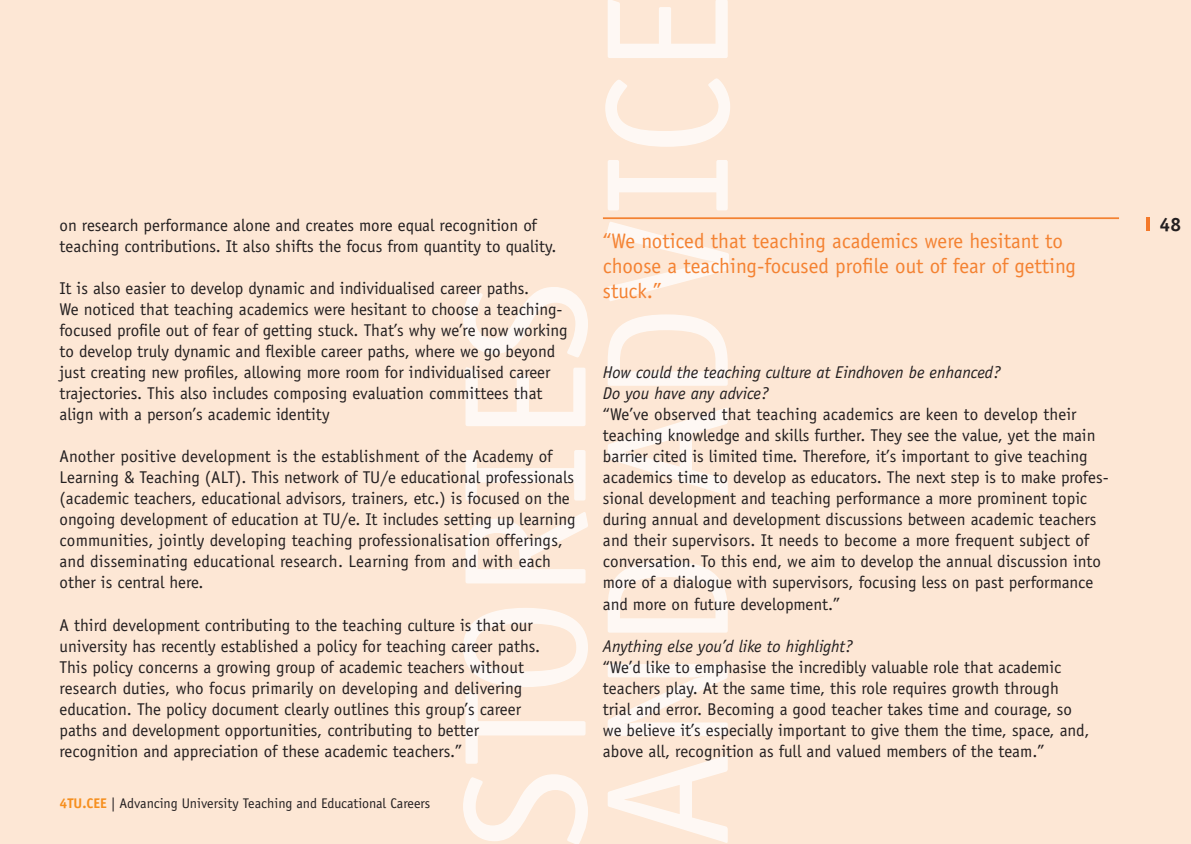
<style>
.page{position:relative;width:1191px;height:844px;background:#fff}
.page>*{position:absolute;margin:0;border:0;box-sizing:border-box;transform-origin:0 0}
.quote_bold{font:21px/25.4px "Officina Sans LT";color:#f48232}
.t1{font:700 19.25px "Officina Sans LT";color:#231f20}
.body_text{font:17.15px/21px "Officina Sans LT";color:#231f20}
.body_text-2{font:italic 17.15px/21px "Officina Sans LT";color:#231f20}
.t2{font:14px "Officina Sans LT";color:#231f20}
.s1{font-weight:700;color:#f68f1e}
</style>
<div class="page">
<div style="left:0;top:0;width:1191px;height:843px;background:#fde7d5"></div>
<svg style="left:605px;top:0;width:125px;height:842px"></svg>
<svg style="left:463px;top:287px;width:125px;height:556px"></svg>
<hr style="left:603px;top:217px;width:516px;height:2px;background:#f48232">
<hr style="left:1146px;top:217px;width:4px;height:14px;background:#f4792a">
<p class="body_text" style="left:60px;top:215px;width:498px">on research performance alone and creates more equal recognition of teaching contributions. It also shifts the focus from quantity to quality.</p>
<p class="body_text" style="left:60px;top:278px;width:509px">It is also easier to develop dynamic and individualised career paths.<br>We noticed that teaching academics were hesitant to choose a teaching&shy;focused profile out of fear of getting stuck. That’s why we’re now working to develop truly dynamic and flexible career paths, where we go beyond just creating new profiles, allowing more room for individualised career trajectories. This also includes composing evaluation committees that align with a person’s academic identity</p>
<p class="body_text" style="left:60px;top:446px;width:517px">Another positive development is the establishment of the Academy of Learning &amp; Teaching (ALT). This network of TU/e educational professionals (academic teachers, educational advisors, trainers, etc.) is focused on the ongoing development of education at TU/e. It includes setting up learning communities, jointly developing teaching professionalisation offerings, and disseminating educational research. Learning from and with each other is central here.</p>
<p class="body_text" style="left:60px;top:614px;width:482px">A third development contributing to the teaching culture is that our university has recently established a policy for teaching career paths.<br>This policy concerns a growing group of academic teachers without research duties, who focus primarily on developing and delivering education. The policy document clearly outlines this group’s career paths and development opportunities, contributing to better recognition and appreciation of these academic teachers.”</p>
<p class="t2" style="left:60px;top:794px;width:372px"><span class="s1">4TU.CEE</span> | Advancing University Teaching and Educational Careers</p>
<p class="quote_bold" style="left:603px;top:228px;width:475px">“We noticed that teaching academics were hesitant to choose a teaching-focused profile out of fear of getting stuck.”</p>
<p class="body_text-2" style="left:603px;top:362px;width:399px">How could the teaching culture at Eindhoven be enhanced?<br>Do you have any advice?</p>
<p class="body_text" style="left:603px;top:404px;width:505px">“We’ve observed that teaching academics are keen to develop their teaching knowledge and skills further. They see the value, yet the main barrier cited is limited time. Therefore, it’s important to give teaching academics time to develop as educators. The next step is to make profes&shy;sional development and teaching performance a more prominent topic during annual and development discussions between academic teachers and their supervisors. It needs to become a more frequent subject of conversation. To this end, we aim to develop the annual discussion into more of a dialogue with supervisors, focusing less on past performance and more on future development.”</p>
<p class="body_text-2" style="left:603px;top:635px;width:251px">Anything else you’d like to highlight?</p>
<p class="body_text" style="left:603px;top:656px;width:488px">“We’d like to emphasise the incredibly valuable role that academic teachers play. At the same time, this role requires growth through trial and error. Becoming a good teacher takes time and courage, so we believe it’s especially important to give them the time, space, and, above all, recognition as full and valued members of the team.”</p>
<p class="t1" style="left:1159px;top:212px;width:23px">48</p>
</div>
